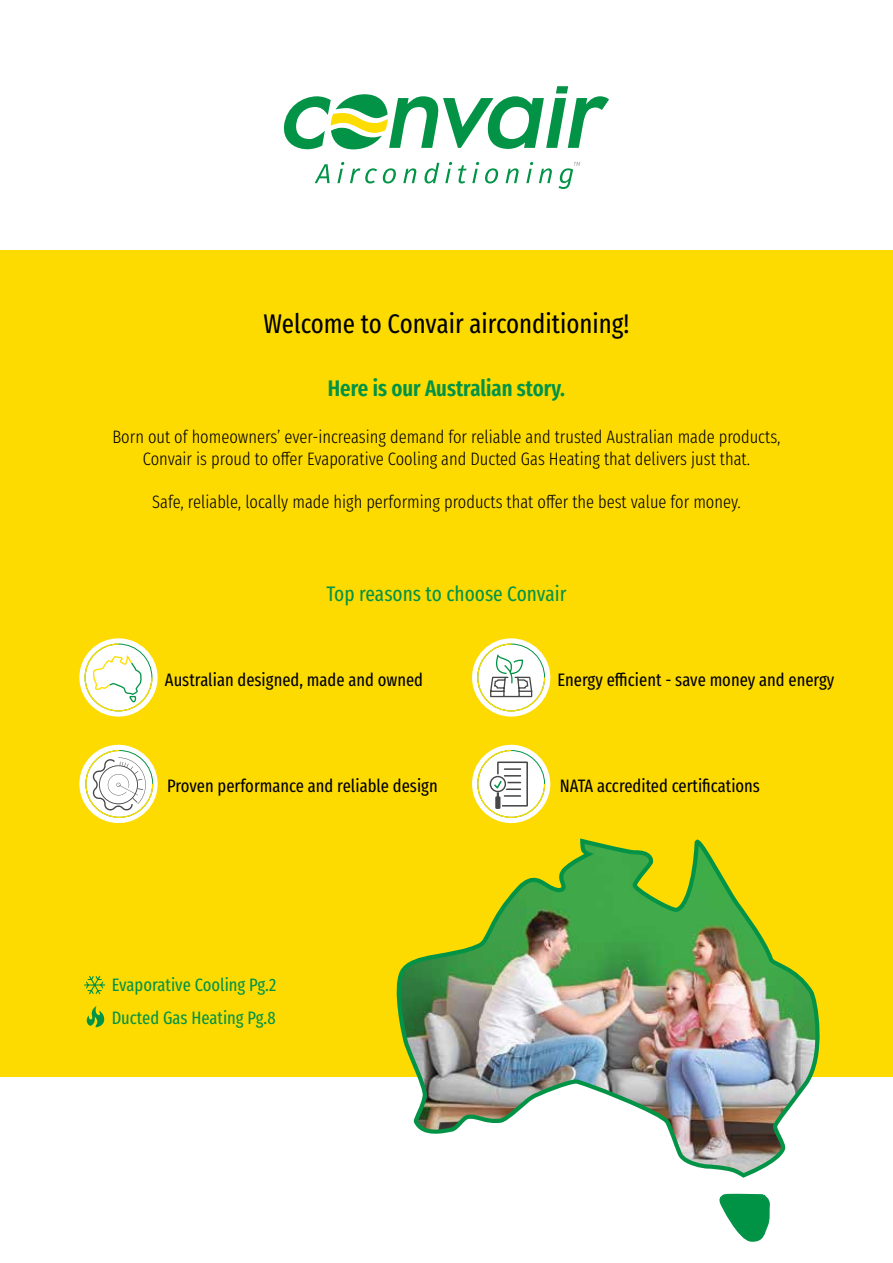
<style>
.page{position:relative;width:893px;height:1263px;background:#fff}
.page>*{position:absolute;margin:0;border:0;box-sizing:border-box;transform-origin:0 0}
.t1{font:27px "Fira Sans Compressed";color:#000}
.t2{font:600 22.5px "Fira Sans Compressed";color:#039347}
.t3{font:21px "Fira Sans Compressed";color:#039347}
.t4{font:300 18px/21.6px "Fira Sans Compressed";color:#000;text-align:center}
.t5{font:18px "Fira Sans Compressed";color:#000}
.t6{font:18px/33px "Fira Sans Compressed";color:#039347}
</style>
<div class="page">
<div style="left:0;top:250px;width:893px;height:826px;background:#fddb00"></div>
<svg style="left:79px;top:638px;width:79px;height:79px"></svg>
<svg style="left:84px;top:643px;width:69px;height:68px"></svg>
<div style="left:79px;top:745px;width:79px;height:78px;background:#fff;border-radius:50%"></div>
<svg style="left:85px;top:750px;width:68px;height:68px"></svg>
<svg style="left:472px;top:638px;width:78px;height:79px"></svg>
<svg style="left:477px;top:643px;width:68px;height:68px"></svg>
<div style="left:472px;top:745px;width:78px;height:78px;background:#fff;border-radius:50%"></div>
<svg style="left:477px;top:750px;width:68px;height:68px"></svg>
<svg style="left:284px;top:86px;width:325px;height:63px"></svg>
<svg style="left:315px;top:164px;width:15px;height:19px"></svg>
<svg style="left:337px;top:162px;width:7px;height:21px"></svg>
<svg style="left:350px;top:168px;width:27px;height:15px"></svg>
<svg style="left:383px;top:168px;width:13px;height:15px"></svg>
<svg style="left:403px;top:168px;width:14px;height:15px"></svg>
<svg style="left:424px;top:163px;width:15px;height:20px"></svg>
<svg style="left:445px;top:162px;width:7px;height:21px"></svg>
<svg style="left:458px;top:162px;width:21px;height:21px"></svg>
<svg style="left:485px;top:168px;width:13px;height:15px"></svg>
<svg style="left:506px;top:168px;width:13px;height:15px"></svg>
<svg style="left:526px;top:162px;width:7px;height:21px"></svg>
<svg style="left:539px;top:168px;width:13px;height:15px"></svg>
<svg style="left:558px;top:162px;width:22px;height:27px"></svg>
<img style="left:394px;top:838px;width:431px;height:340px">
<svg style="left:719px;top:1193px;width:51px;height:49px"></svg>
<svg style="left:84px;top:975px;width:22px;height:20px"></svg>
<svg style="left:87px;top:1006px;width:17px;height:21px"></svg>
<h1 class="t1" style="left:263px;top:303px;width:368px">Welcome to Convair airconditioning!</h1>
<p class="t2" style="left:328px;top:370px;width:239px">Here is our Australian story.</p>
<p class="t4" style="left:112px;top:426px;width:670px">Born out of homeowners’ ever-increasing demand for reliable and trusted Australian made products,<br>Convair is proud to offer Evaporative Cooling and Ducted Gas Heating that delivers just that.</p>
<p class="t4" style="left:152px;top:491px;width:590px">Safe, reliable, locally made high performing products that offer the best value for money.</p>
<p class="t3" style="left:326px;top:577px;width:242px">Top reasons to choose Convair</p>
<p class="t5" style="left:165px;top:666px;width:260px">Australian designed, made and owned</p>
<p class="t5" style="left:167px;top:772px;width:272px">Proven performance and reliable design</p>
<p class="t6" style="left:112px;top:968px;width:166px">Evaporative Cooling Pg.2<br>Ducted Gas Heating Pg.8</p>
<p class="t5" style="left:558px;top:666px;width:278px">Energy efficient - save money and energy</p>
<p class="t5" style="left:560px;top:772px;width:202px">NATA accredited certifications</p>
</div>
